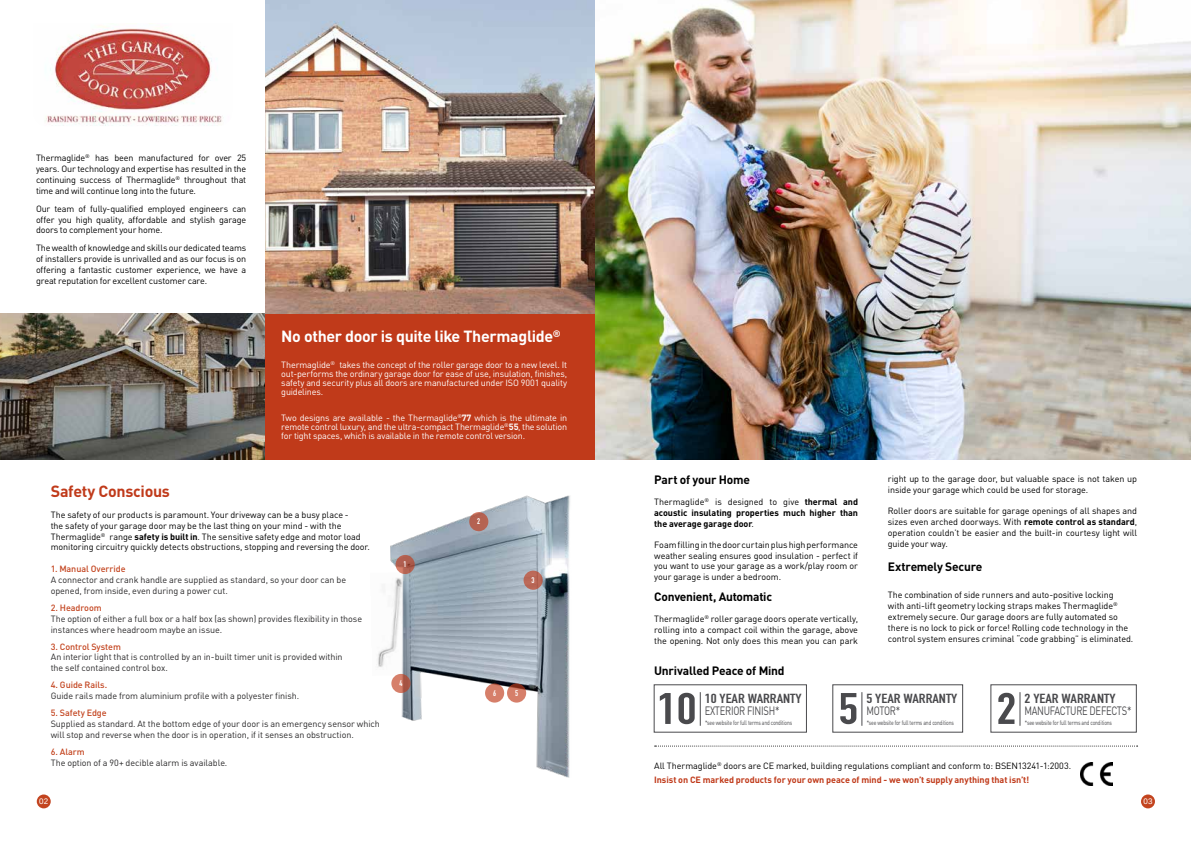
<style>
.page{position:relative;width:1191px;height:842px;background:#fff}
.page>*{position:absolute;margin:0;border:0;box-sizing:border-box;transform-origin:0 0}
.t1{font:700 43.4px "DIN Condensed";color:#4a4a4d;scale:1.22 1}
.t2{font:700 16px "DINOT";letter-spacing:-.025em;color:#fff}
.t3{font:700 16px "DINOT";letter-spacing:-.02em;color:#c03a1a}
.t4{font:700 13px "DIN Condensed";color:#4a4a4d;scale:1.22 1}
.t5{font:700 12px "DINOT";letter-spacing:-.02em;color:#000}
.t6{font:12px "DINOT";letter-spacing:-.03em;color:#4a4a4d;scale:.78 1}
.t7{font:9px/10.8px "DINOT";letter-spacing:-.01em;color:#000;text-align:justify}
.t8{font:9px/10.8px "DINOT";letter-spacing:-.01em;color:#292829}
.t9{font:9px/9px "DINOT";letter-spacing:-.02em;color:#fff;text-align:justify}
.t10{font:700 9px/10.8px "DINOT";letter-spacing:-.01em;color:#000;text-align:justify}
.t11{font:500 9px "DINOT";letter-spacing:-.01em;color:#c3441f}
.t12{font:700 8.1px "DIN Condensed";color:#fff}
.t13{font:8px "Liberation Sans";color:#fff}
.t14{font:6.5px "DINOT";letter-spacing:-.03em;color:#4a4a4d;scale:.78 1}
.s1{font-weight:700}
.s2{font-weight:400}
.s3{font-weight:700;color:#c03a1a}
</style>
<div class="page">
<img style="left:377px;top:651px;width:4px;height:16px">
<svg style="left:654px;top:746px;width:483px;height:1px"></svg>
<hr style="left:700px;top:692px;width:1px;height:34px;background:#4a4a4d">
<hr style="left:861px;top:692px;width:1px;height:34px;background:#4a4a4d">
<hr style="left:1019px;top:692px;width:1px;height:34px;background:#4a4a4d">
<img style="left:0;top:314px;width:265px;height:146px">
<img style="left:265px;top:0;width:330px;height:314px">
<div style="left:265px;top:314px;width:330px;height:146px;background:#c03a1a"></div>
<div style="left:37px;top:794px;width:14px;height:14px;background:#c3441f;border-radius:50%"></div>
<img style="left:381px;top:495px;width:189px;height:283px">
<svg style="left:395px;top:555px;width:20px;height:19px"></svg>
<div style="left:469px;top:512px;width:19px;height:19px;background:#b56252;border-radius:50%"></div>
<svg style="left:523px;top:571px;width:20px;height:19px"></svg>
<svg style="left:391px;top:674px;width:19px;height:19px"></svg>
<svg style="left:507px;top:683px;width:19px;height:20px"></svg>
<img style="left:1080px;top:762px;width:32px;height:24px">
<div style="left:1141px;top:794px;width:14px;height:14px;background:#c3441f;border-radius:50%"></div>
<img style="left:45px;top:23px;width:177px;height:103px">
<svg style="left:485px;top:683px;width:19px;height:20px"></svg>
<img style="left:595px;top:0;width:596px;height:460px">
<p class="t7" style="left:36px;top:153px;width:212px">Thermaglide<sup>®</sup> has been manufactured for over 25 years. Our technology and expertise has resulted in the continuing success of Thermaglide<sup>®</sup> throughout that time and will continue long into the future.</p>
<p class="t7" style="left:36px;top:203px;width:212px">Our team of fully-qualified employed engineers can offer you high quality, affordable and stylish garage doors to complement your home.</p>
<p class="t7" style="left:36px;top:243px;width:212px">The wealth of knowledge and skills our dedicated teams of installers provide is unrivalled and as our focus is on offering a fantastic customer experience, we have a great reputation for excellent customer care.</p>
<h2 class="t2" style="left:281px;top:326px;width:281px">No other door is quite like Thermaglide<sup>®</sup></h2>
<p class="t9" style="left:281px;top:360px;width:287px">Thermaglide<sup>®</sup> takes the concept of the roller garage door to a new level. It out-performs the ordinary garage door for ease of use, insulation, finishes, safety and security plus all doors are manufactured under ISO 9001 quality guidelines.</p>
<p class="t9" style="left:281px;top:413px;width:287px">Two designs are available - the Thermaglide<sup>®</sup><span class="s1">77</span> which is the ultimate in remote control luxury, and the ultra-compact Thermaglide<sup>®</sup><span class="s1">55</span>, the solution for tight spaces, which is available in the remote control version.</p>
<h2 class="t3" style="left:51px;top:481px;width:121px">Safety Conscious</h2>
<p class="t7" style="left:51px;top:509px;width:321px;text-align:left">The safety of our products is paramount. Your driveway can be a busy place -<br>the safety of your garage door may be the last thing on your mind - with the Thermaglide<sup>®</sup> range <span class="s1">safety is built in</span>. The sensitive safety edge and motor load monitoring circuitry quickly detects obstructions, stopping and reversing the door.</p>
<p class="t11" style="left:51px;top:563px;width:76px">1. Manual Override</p>
<p class="t8" style="left:51px;top:574px;width:297px">A connector and crank handle are supplied as standard, so your door can be opened, from inside, even during a power cut.</p>
<p class="t11" style="left:51px;top:602px;width:53px">2. Headroom</p>
<p class="t8" style="left:51px;top:613px;width:313px">The option of either a full box or a half box (as shown) provides flexibility in those instances where headroom maybe an issue.</p>
<p class="t11" style="left:51px;top:641px;width:72px">3. Control System</p>
<p class="t8" style="left:51px;top:652px;width:293px">An interior light that is controlled by an in-built timer unit is provided within the self contained control box.</p>
<p class="t11" style="left:51px;top:679px;width:58px">4. Guide Rails.</p>
<p class="t8" style="left:51px;top:690px;width:250px">Guide rails made from aluminium profile with a polyester finish.</p>
<p class="t11" style="left:51px;top:707px;width:57px">5. Safety Edge</p>
<p class="t8" style="left:51px;top:718px;width:331px">Supplied as standard. At the bottom edge of your door is an emergency sensor which will stop and reverse when the door is in operation, if it senses an obstruction.</p>
<p class="t11" style="left:51px;top:746px;width:36px">6. Alarm</p>
<p class="t8" style="left:51px;top:757px;width:178px">The option of a 90+ decible alarm is available.</p>
<p class="t13" style="left:39px;top:796px;width:11px">02</p>
<p class="t12" style="left:403px;top:559px;width:5px">1</p>
<p class="t12" style="left:399px;top:678px;width:5px">4</p>
<p class="t12" style="left:477px;top:516px;width:5px">2</p>
<p class="t12" style="left:531px;top:575px;width:5px">3</p>
<p class="t12" style="left:493px;top:687px;width:5px">6</p>
<p class="t12" style="left:515px;top:687px;width:5px">5</p>
<h3 class="t5" style="left:654px;top:472px;width:97px">Part of your Home</h3>
<p class="t10" style="left:654px;top:496px;width:205px"><span class="s2">Thermaglide</span><sup>®</sup> <span class="s2">is designed to give</span> thermal and acoustic insulating properties much higher than the average garage door<span class="s2">.</span></p>
<p class="t7" style="left:654px;top:539px;width:205px">Foam filling in the door curtain plus high performance weather sealing ensures good insulation - perfect if you want to use your garage as a work/play room or your garage is under a bedroom.</p>
<h3 class="t5" style="left:654px;top:589px;width:119px">Convenient, Automatic</h3>
<p class="t7" style="left:654px;top:613px;width:205px">Thermaglide<sup>®</sup> roller garage doors operate vertically, rolling into a compact coil within the garage, above the opening. Not only does this mean you can park</p>
<p class="t7" style="left:888px;top:474px;width:251px">right up to the garage door, but valuable space is not taken up inside your garage which could be used for storage.</p>
<p class="t7" style="left:888px;top:505px;width:251px">Roller doors are suitable for garage openings of all shapes and sizes even arched doorways. With <span class="s1">remote control as standard</span>, operation couldn’t be easier and the built-in courtesy light will guide your way.</p>
<h3 class="t5" style="left:888px;top:558px;width:96px">Extremely Secure</h3>
<p class="t7" style="left:888px;top:590px;width:247px;text-align:left">The combination of side runners and auto-positive locking<br>with anti-lift geometry locking straps makes Thermaglide<sup>® </sup>extremely secure. Our garage doors are fully automated so there is no lock to pick or force! Rolling code technology in the control system ensures criminal “code grabbing” is eliminated.</p>
<h3 class="t5" style="left:654px;top:663px;width:132px">Unrivalled Peace of Mind</h3>
<h3 class="t4" style="left:705px;top:689px;width:81px">10 YEAR WARRANTY</h3>
<h3 class="t6" style="left:705px;top:703px;width:97px">EXTERIOR FINISH*</h3>
<h1 class="t1" style="left:657px;top:679px;width:34px">10</h1>
<p class="t14" style="left:705px;top:718px;width:113px">*see website for full terms and conditions</p>
<h1 class="t1" style="left:838px;top:679px;width:18px">5</h1>
<h3 class="t4" style="left:866px;top:689px;width:76px">5 YEAR WARRANTY</h3>
<h3 class="t6" style="left:866px;top:703px;width:45px">MOTOR*</h3>
<p class="t14" style="left:866px;top:718px;width:113px">*see website for full terms and conditions</p>
<h1 class="t1" style="left:996px;top:679px;width:18px">2</h1>
<h3 class="t4" style="left:1024px;top:689px;width:76px">2 YEAR WARRANTY</h3>
<h3 class="t6" style="left:1024px;top:703px;width:139px">MANUFACTURE DEFECTS*</h3>
<p class="t14" style="left:1024px;top:718px;width:113px">*see website for full terms and conditions</p>
<p class="t7" style="left:654px;top:759px;width:418px;line-height:14px">All Thermaglide<sup>®</sup> doors are CE marked, building regulations compliant and conform to: BSEN13241-1:2003.<br><span class="s3">Insist on CE marked products for your own peace of mind - we won’t supply anything that isn’t!</span></p>
<p class="t13" style="left:1143px;top:796px;width:11px">03</p>
</div>
